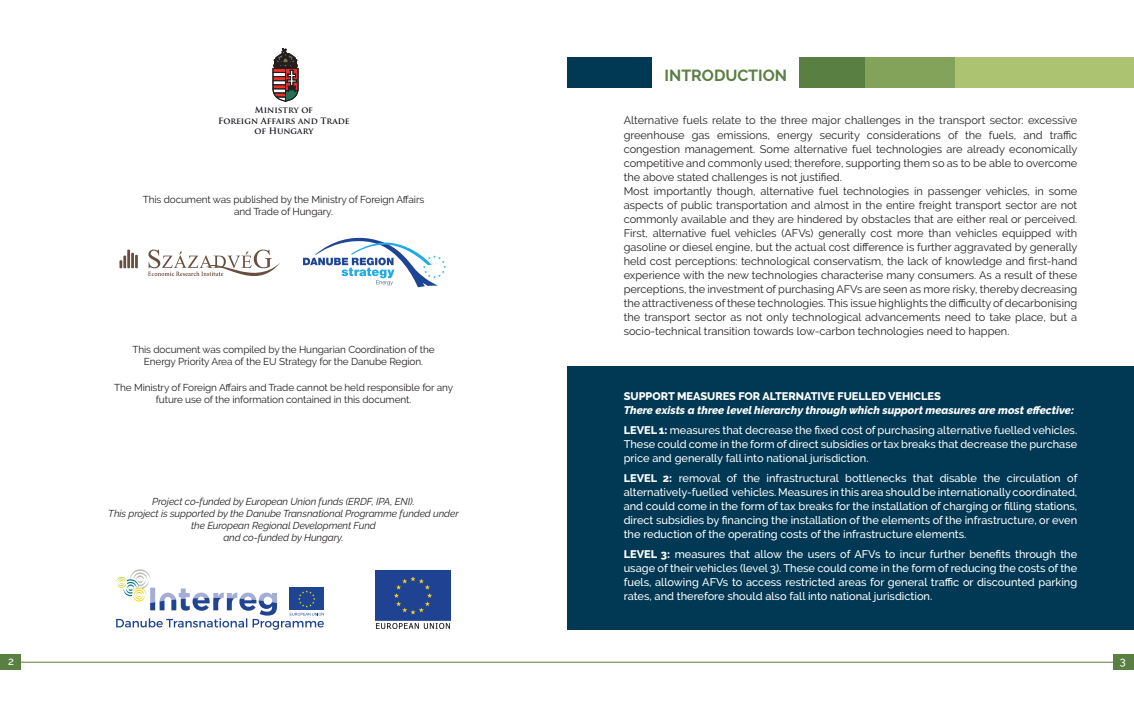
<style>
.page{position:relative;width:1134px;height:709px;background:#fff}
.page>*{position:absolute;margin:0;border:0;box-sizing:border-box;transform-origin:0 0}
.t1{font:700 16px "Raleway";color:#5a7f42}
.t2{font:11px/14px "Raleway";color:#231f20}
.t3{font:500 11px/14px "Raleway";color:#fff;text-align:justify}
.t4{font:italic 800 11px/20px "Raleway";color:#fff}
.t5{font:800 11px "Raleway";color:#fff}
.t6{font:10px/12px "Raleway";letter-spacing:-.01em;color:#231f20;text-align:center}
.t7{font:italic 10px/12px "Raleway";letter-spacing:-.01em;color:#231f20;text-align:center}
.t8{font:700 8.6px/10.3px "Trajan Pro";color:#17141a;text-align:center}
.s1{font-style:normal}
.s2{font-weight:500;font-style:normal}
.s3{font-weight:800}
</style>
<div class="page">
<hr style="left:18px;top:661px;width:1101px;height:1px;background:#5a7f42">
<div style="left:567px;top:366px;width:567px;height:264px;background:#013954"></div>
<div style="left:1113px;top:654px;width:21px;height:16px;background:#5a7f42"></div>
<div style="left:0;top:654px;width:20px;height:16px;background:#5a7f42"></div>
<div style="left:567px;top:57px;width:84px;height:31px;background:#013954"></div>
<svg style="left:273px;top:48px;width:25px;height:53px"></svg>
<hr style="left:127px;top:249px;width:3px;height:19px;background:#674e3f">
<hr style="left:131px;top:253px;width:3px;height:15px;background:#674e3f">
<svg style="left:135px;top:255px;width:3px;height:13px"></svg>
<svg style="left:119px;top:255px;width:7px;height:13px"></svg>
<svg style="left:148px;top:249px;width:132px;height:27px"></svg>
<svg style="left:303px;top:237px;width:143px;height:50px"></svg>
<img style="left:375px;top:570px;width:76px;height:59px">
<svg style="left:116px;top:569px;width:208px;height:61px"></svg>
<div style="left:799px;top:57px;width:66px;height:31px;background:#5a7f42"></div>
<div style="left:865px;top:57px;width:90px;height:31px;background:#83a35a"></div>
<div style="left:955px;top:57px;width:179px;height:31px;background:#acc472"></div>
<p class="t8" style="left:218px;top:105px;width:133px">Ministry of<br>Foreign Affairs and Trade of Hungary</p>
<p class="t6" style="left:143px;top:194px;width:283px">This document was published by the Ministry of Foreign Affairs and Trade of Hungary.</p>
<p class="t6" style="left:132px;top:343px;width:304px">This document was compiled by the Hungarian Coordination of the<br>Energy Priority Area of the EU Strategy for the Danube Region.</p>
<p class="t6" style="left:114px;top:382px;width:340px">The Ministry of Foreign Affairs and Trade cannot be held responsible for any future use of the information contained in this document.</p>
<p class="t7" style="left:108px;top:495px;width:352px">Project co-funded by European Union funds (ERDF, IPA, ENI).<br>This project is supported by the Danube Transnational Programme funded under the European Regional Development Fund<br>and co-funded by Hungary.</p>
<h1 class="t1" style="left:664px;top:66px;width:124px">INTRODUCTION</h1>
<p class="t2" style="left:624px;top:114px;width:455px">Alternative fuels relate to the three major challenges in the transport sector: excessive greenhouse gas emissions, energy security considerations of the fuels, and traffic congestion management. Some alternative fuel technologies are already economically competitive and commonly used; therefore, supporting them so as to be able to overcome the above stated challenges is not justified.<br>Most importantly though, alternative fuel technologies in passenger vehicles, in some aspects of public transportation and almost in the entire freight transport sector are not commonly available and they are hindered by obstacles that are either real or perceived.<br>First, alternative fuel vehicles (AFVs) generally cost more than vehicles equipped with gasoline or diesel engine, but the actual cost difference is further aggravated by generally held cost perceptions: technological conservatism, the lack of knowledge and first-hand experience with the new technologies characterise many consumers. As a result of these perceptions, the investment of purchasing AFVs are seen as more risky, thereby decreasing the attractiveness of these technologies. This issue highlights the difficulty of decarbonising the transport sector as not only technological advancements need to take place, but a socio-technical transition towards low-carbon technologies need to happen.</p>
<p class="t5" style="left:624px;top:390px;width:319px">SUPPORT MEASURES FOR ALTERNATIVE FUELLED VEHICLES</p>
<p class="t4" style="left:624px;top:400px;width:455px">There exists a three level hierarchy through which support measures are most effective:<br><span class="s1">LEVEL 1:</span> <span class="s2">measures that decrease the fixed cost of purchasing alternative fuelled vehicles.</span></p>
<p class="t3" style="left:624px;top:436px;width:455px">These could come in the form of direct subsidies or tax breaks that decrease the purchase price and generally fall into national jurisdiction.</p>
<p class="t3" style="left:624px;top:470px;width:455px"><span class="s3">LEVEL 2:</span> removal of the infrastructural bottlenecks that disable the circulation of alternatively-fuelled vehicles. Measures in this area should be internationally coordinated, and could come in the form of tax breaks for the installation of charging or filling stations, direct subsidies by financing the installation of the elements of the infrastructure, or even the reduction of the operating costs of the infrastructure elements.</p>
<p class="t3" style="left:624px;top:546px;width:455px"><span class="s3">LEVEL 3:</span> measures that allow the users of AFVs to incur further benefits through the usage of their vehicles (level 3). These could come in the form of reducing the costs of the fuels, allowing AFVs to access restricted areas for general traffic or discounted parking rates, and therefore should also fall into national jurisdiction.</p>
<p class="t3" style="left:8px;top:653px;width:7px">2</p>
<p class="t3" style="left:1120px;top:653px;width:7px">3</p>
</div>
